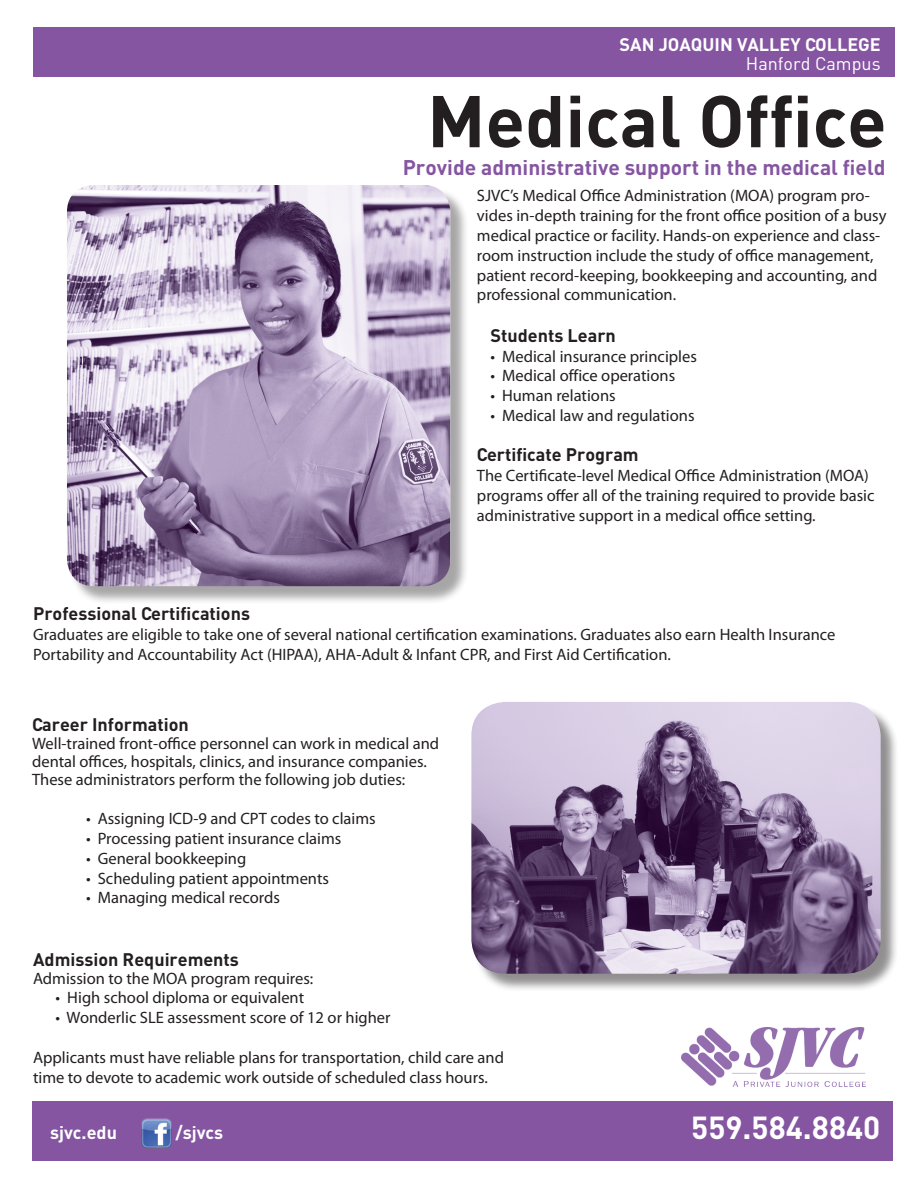
<style>
.page{position:relative;width:918px;height:1188px;background:#fff}
.page>*{position:absolute;margin:0;border:0;box-sizing:border-box;transform-origin:0 0}
.t1{font:700 72px "DIN";color:#231f20}
.t2{font:700 31.5px "DIN";color:#fff}
.t3{font:700 21px "DIN";color:#8555a2}
.t4{font:700 18px "DIN";color:#231f20}
.t5{font:700 18px "DIN";color:#fff}
.t6{font:18px "DIN";color:#fff}
.t7{font:16.5px/19.8px "Myriad Pro";color:#231f20}
</style>
<div class="page">
<div style="left:33px;top:27px;width:861px;height:50px;background:#8555a2"></div>
<img style="left:682px;top:1027px;width:183px;height:59px">
<div style="left:32px;top:1102px;width:860px;height:59px;background:#8555a2"></div>
<div style="left:69px;top:187px;width:400px;height:418px;background:#231f20;opacity:.4"></div>
<img style="left:67px;top:185px;width:383px;height:401px">
<div style="left:474px;top:704px;width:425px;height:288px;background:#231f20;opacity:.5"></div>
<img style="left:471px;top:702px;width:410px;height:272px">
<img style="left:142px;top:1118px;width:29px;height:31px">
<p class="t5" style="left:620px;top:32px;width:263px">SAN JOAQUIN VALLEY COLLEGE</p>
<p class="t6" style="left:746px;top:52px;width:136px">Hanford Campus</p>
<h1 class="t1" style="left:427px;top:74px;width:461px">Medical Office</h1>
<p class="t3" style="left:403px;top:153px;width:484px">Provide administrative support in the medical field</p>
<p class="t7" style="left:477px;top:186px;width:411px">SJVC’s Medical Office Administration (MOA) program pro&shy;vides in-depth training for the front office position of a busy medical practice or facility. Hands-on experience and class&shy;room instruction include the study of office management, patient record-keeping, bookkeeping and accounting, and professional communication.</p>
<p class="t4" style="left:490px;top:324px;width:127px">Students Learn</p>
<p class="t7" style="left:490px;top:346px;width:208px">• Medical insurance principles</p>
<p class="t7" style="left:490px;top:366px;width:186px">• Medical office operations</p>
<p class="t7" style="left:490px;top:386px;width:127px">• Human relations</p>
<p class="t7" style="left:490px;top:406px;width:206px">• Medical law and regulations</p>
<p class="t4" style="left:477px;top:443px;width:163px">Certificate Program</p>
<p class="t7" style="left:477px;top:466px;width:399px">The Certificate-level Medical Office Administration (MOA) programs offer all of the training required to provide basic administrative support in a medical office setting.</p>
<p class="t4" style="left:33px;top:602px;width:218px">Professional Certifications</p>
<p class="t7" style="left:33px;top:625px;width:804px">Graduates are eligible to take one of several national certification examinations. Graduates also earn Health Insurance<br>Portability and Accountability Act (HIPAA), AHA-Adult &amp; Infant CPR, and First Aid Certification.</p>
<p class="t4" style="left:32px;top:712px;width:158px">Career Information</p>
<p class="t7" style="left:32px;top:734px;width:409px;line-height:18px">Well-trained front-office personnel can work in medical and dental offices, hospitals, clinics, and insurance companies.<br>These administrators perform the following job duties:</p>
<p class="t7" style="left:86px;top:809px;width:291px">• Assigning ICD-9 and CPT codes to claims</p>
<p class="t7" style="left:86px;top:829px;width:257px">• Processing patient insurance claims</p>
<p class="t7" style="left:86px;top:849px;width:162px">• General bookkeeping</p>
<p class="t7" style="left:86px;top:868px;width:244px">• Scheduling patient appointments</p>
<p class="t7" style="left:86px;top:888px;width:195px">• Managing medical records</p>
<p class="t4" style="left:33px;top:947px;width:207px">Admission Requirements</p>
<p class="t7" style="left:33px;top:969px;width:282px">Admission to the MOA program requires:</p>
<p class="t7" style="left:56px;top:988px;width:250px">• High school diploma or equivalent</p>
<p class="t7" style="left:56px;top:1008px;width:337px">• Wonderlic SLE assessment score of 12 or higher</p>
<p class="t7" style="left:33px;top:1048px;width:472px">Applicants must have reliable plans for transportation, child care and time to devote to academic work outside of scheduled class hours.</p>
<p class="t5" style="left:50px;top:1121px;width:68px">sjvc.edu</p>
<p class="t5" style="left:175px;top:1121px;width:49px">/sjvcs</p>
<h2 class="t2" style="left:691px;top:1107px;width:190px">559.584.8840</h2>
</div>
